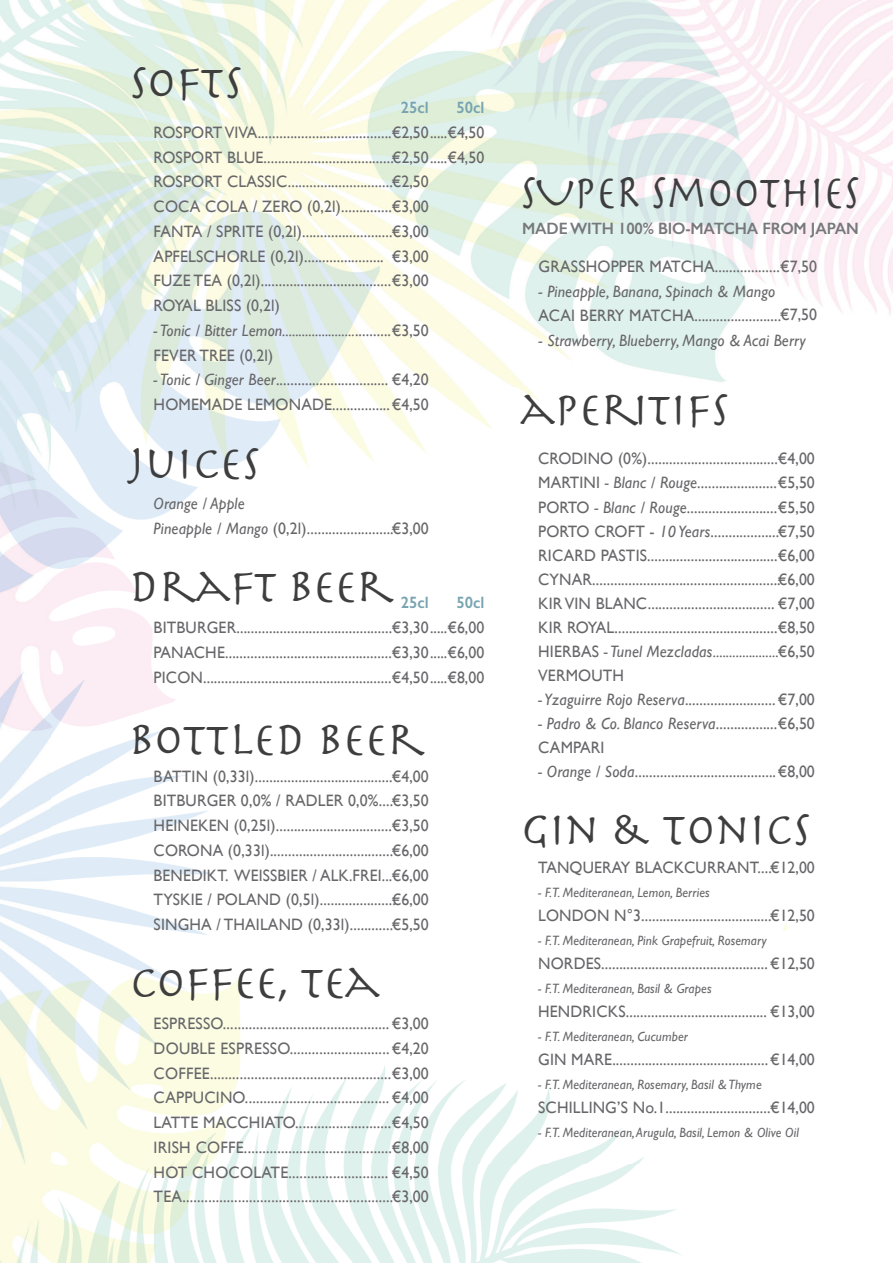
<style>
.page{position:relative;width:893px;height:1263px;background:#fff}
.page>*{position:absolute;margin:0;border:0;box-sizing:border-box;transform-origin:0 0}
.t1{font:48px "Herculanum";letter-spacing:-.02em;color:#3e3e3f}
.t2{font:48px "Herculanum";letter-spacing:-.02em;color:#3e3e3f;scale:.9 1}
.t3{font:16.5px/24.8px "Gill Sans";letter-spacing:.01em;color:#67676a;scale:.96 1}
.t4{font:italic 16.5px/24.8px "Gill Sans";letter-spacing:.01em;color:#67676a;scale:.96 1}
.t5{font:600 16.5px "Gill Sans";letter-spacing:-.01em;color:#76787b;scale:.96 1}
.t6{font:600 16.5px "Gill Sans";color:#78a3b1;scale:.96 1}
.t7{font:italic 13.5px "Gill Sans";letter-spacing:.01em;color:#67676a;scale:.96 1}
.s1{font-style:normal}
.s2{font-style:italic}
</style>
<div class="page">
<img style="left:0;top:0;width:893px;height:1262px">
<svg style="left:318px;top:946px;width:8px;height:7px"></svg>
<h1 class="t1" style="left:129px;top:52px;width:115px">SOFTS</h1>
<p class="t6" style="left:401px;top:98px;width:31px">25cl</p>
<p class="t6" style="left:456px;top:98px;width:31px">50cl</p>
<p class="t3" style="left:154px;top:120px;width:346px">ROSPORT VIVA.....................................€2,50.....€4,50<br>ROSPORT BLUE....................................€2,50.....€4,50<br>ROSPORT CLASSIC.............................€2,50<br>COCA COLA / ZERO (0,2l)..............€3,00<br>FANTA / SPRITE (0,2l).........................€3,00<br>APFELSCHORLE (0,2l)......................<br>FUZE TEA (0,2l)....................................€3,00<br>ROYAL BLISS (0,2l)</p>
<p class="t4" style="left:154px;top:318px;width:288px">- Tonic / Bitter Lemon......................<span class="s1">..........€3,50<br>FEVER TREE (0,2l)</span></p>
<p class="t3" style="left:154px;top:367px;width:288px"><span class="s2">- Tonic / Ginger Beer</span>............................... €4,20<br>HOMEMADE LEMONADE................€4,50</p>
<p class="t3" style="left:392px;top:244px;width:40px">€3,00</p>
<h1 class="t1" style="left:129px;top:433px;width:133px">JUICES</h1>
<p class="t3" style="left:154px;top:491px;width:288px"><span class="s2">Orange / Apple<br>Pineapple / Mango</span> (0,2l)........................€3,00</p>
<h1 class="t1" style="left:129px;top:556px;width:267px">DRAFT BEER</h1>
<p class="t6" style="left:401px;top:593px;width:31px">25cl</p>
<p class="t6" style="left:456px;top:593px;width:31px">50cl</p>
<p class="t3" style="left:154px;top:615px;width:346px;text-align:justify">BITBURGER...........................................€3,30.....€6,00<br>PANACHE..............................................€3,30.....€6,00<br>PICON....................................................€4,50.....€8,00</p>
<h1 class="t1" style="left:129px;top:709px;width:298px">BOTTLED BEER</h1>
<p class="t3" style="left:154px;top:763px;width:288px">BATTIN (0,33l)......................................€4,00<br>BITBURGER 0,0% / RADLER 0,0%....€3,50<br>HEINEKEN (0,25l)................................€3,50<br>CORONA (0,33l)..................................€6,00<br>BENEDIKT. WEISSBIER / ALK.FREI...€6,00<br>TYSKIE / POLAND (0,5l).....................<br>SINGHA / THAILAND (0,33l)............€5,50</p>
<p class="t3" style="left:392px;top:887px;width:40px">€6,00</p>
<h1 class="t1" style="left:129px;top:952px;width:253px">COFFEE, TEA</h1>
<p class="t3" style="left:154px;top:1011px;width:288px;text-align:justify">ESPRESSO.............................................€3,00<br>DOUBLE ESPRESSO...........................€4,20<br>COFFEE.................................................€3,00<br>CAPPUCINO.......................................€4,00<br>LATTE MACCHIATO..........................€4,50<br>IRISH COFFE........................................€8,00<br>HOT CHOCOLATE........................... €4,50<br>TEA.........................................................€3,00</p>
<h1 class="t2" style="left:520px;top:162px;width:379px">SUPER SMOOTHIES</h1>
<p class="t5" style="left:522px;top:219px;width:352px">MADE WITH 100% BIO-MATCHA FROM JAPAN</p>
<p class="t3" style="left:539px;top:254px;width:291px">GRASSHOPPER MATCHA..................€7,50</p>
<p class="t4" style="left:539px;top:279px;width:248px">- Pineapple, Banana, Spinach &amp; Mango</p>
<p class="t3" style="left:539px;top:303px;width:291px">ACAI BERRY MATCHA........................€7,50</p>
<p class="t4" style="left:539px;top:327px;width:280px">- Strawberry, Blueberry, Mango &amp; Acai Berry</p>
<h1 class="t1" style="left:520px;top:378px;width:211px">APERITIFS</h1>
<p class="t3" style="left:538px;top:447px;width:290px;line-height:24px">CRODINO (0%)....................................€4,00<br>MARTINI <span class="s2">- Blanc / Rouge</span>......................€5,50<br>PORTO <span class="s2">- Blanc / Rouge</span>.........................€5,50<br>PORTO CROFT - <span class="s2">10 Years</span>...................€7,50<br>RICARD PASTIS....................................€6,00<br>CYNAR....................................................<br>KIR VIN BLANC................................... €7,00<br>KIR ROYAL.............................................€8,50<br>HIERBAS <span class="s2">- Tunel Mezcladas....................</span>€6,50<br>VERMOUTH</p>
<p class="t3" style="left:538px;top:686px;width:290px"><span class="s2">- Yzaguirre Rojo Reserva</span>.........................€7,00</p>
<p class="t3" style="left:538px;top:711px;width:290px;line-height:24px"><span class="s2">- Padro &amp; Co. Blanco Reserva</span>.................€6,50<br>CAMPARI</p>
<p class="t3" style="left:538px;top:758px;width:290px"><span class="s2">- Orange / Soda</span>.......................................€8,00</p>
<p class="t3" style="left:778px;top:566px;width:40px">€6,00</p>
<h1 class="t1" style="left:520px;top:799px;width:292px">GIN &amp; TONICS</h1>
<p class="t3" style="left:538px;top:854px;width:290px">TANQUERAY BLACKCURRANT....€12,00</p>
<p class="t7" style="left:538px;top:884px;width:180px">- F.T. Mediteranean, Lemon, Berries</p>
<p class="t3" style="left:538px;top:902px;width:290px">LONDON N°3....................................€12,50</p>
<p class="t7" style="left:538px;top:932px;width:240px">- F.T. Mediteranean, Pink Grapefruit, Rosemary</p>
<p class="t3" style="left:538px;top:950px;width:290px">NORDES..............................................€12,50</p>
<p class="t7" style="left:538px;top:980px;width:182px">- F.T. Mediteranean, Basil &amp; Grapes</p>
<p class="t3" style="left:538px;top:998px;width:290px">HENDRICKS....................................... €13,00</p>
<p class="t7" style="left:538px;top:1028px;width:157px">- F.T. Mediteranean, Cucumber</p>
<p class="t3" style="left:538px;top:1046px;width:290px">GIN MARE...........................................€14,00</p>
<p class="t7" style="left:538px;top:1076px;width:234px">- F.T. Mediteranean, Rosemary, Basil &amp; Thyme</p>
<p class="t3" style="left:538px;top:1094px;width:290px">SCHILLING’S No.1.............................€14,00</p>
<p class="t7" style="left:538px;top:1124px;width:273px">- F.T. Mediteranean, Arugula, Basil, Lemon &amp; Olive Oil</p>
</div>
